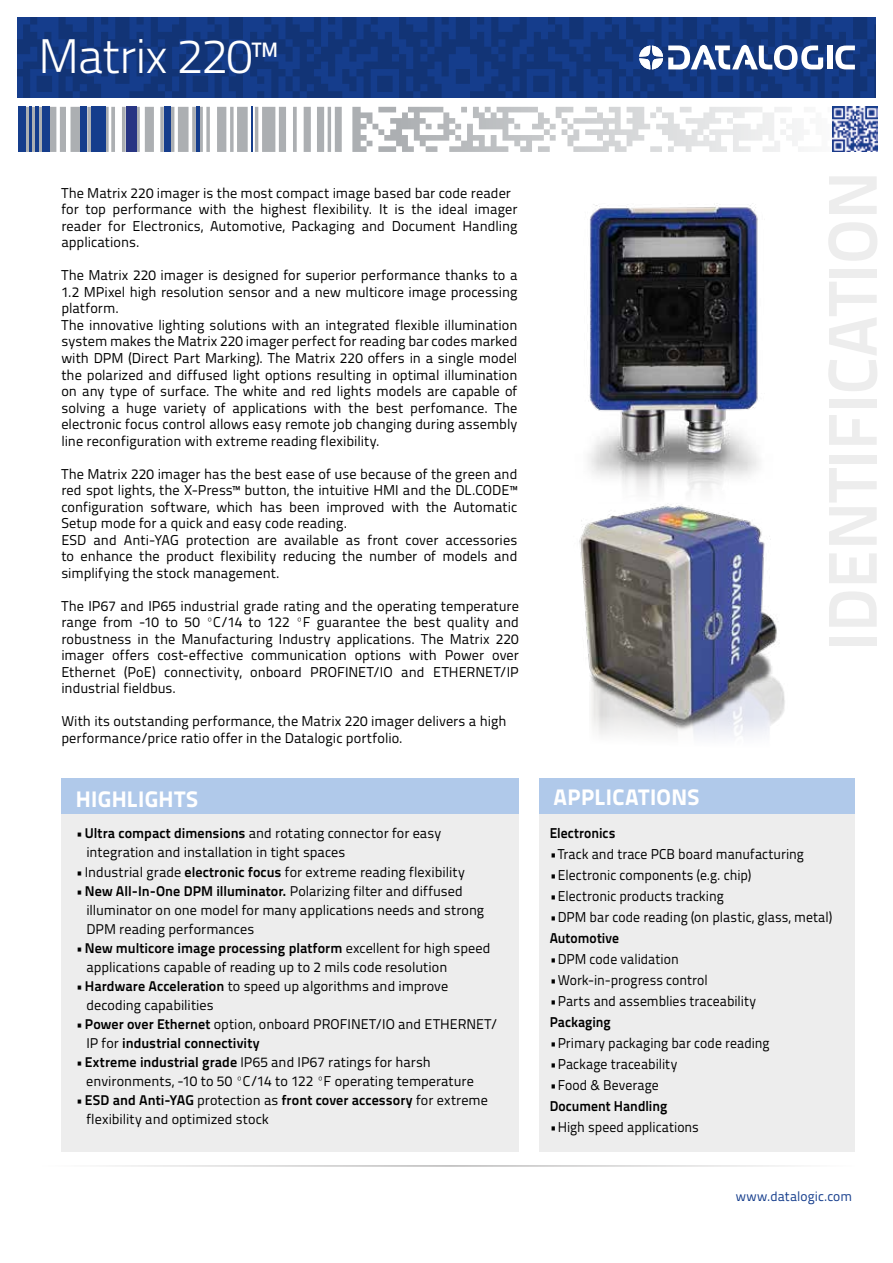
<style>
.page{position:relative;width:893px;height:1263px;background:#fff}
.page>*{position:absolute;margin:0;border:0;box-sizing:border-box;transform-origin:0 0}
.t1{font:300 48.45px "Titillium Text 22 L";letter-spacing:-.02em;color:#fff}
.t2{font:800 22.5px "Titillium Text 22 L";letter-spacing:.015em;color:#fff}
.t3{font:14.25px/16.5px "Titillium Text 22 L";letter-spacing:.005em;color:#000}
.t4{font:14.25px "Titillium Text 22 L";letter-spacing:.005em;color:#000;scale:.96 1}
.t5{font:700 14.25px "Titillium Text 22 L";color:#000;scale:.96 1}
.t6{font:14.1px/19px "Titillium Text 22 L";letter-spacing:.005em;color:#000}
.t7{font:13.5px "Titillium Text 22 L";letter-spacing:.005em;color:#153d8c}
.s1{font-weight:700}
.s2{font-size:14.25px}
</style>
<div class="page">
<svg style="left:17px;top:17px;width:859px;height:81px;background:#133880"></svg>
<svg style="left:835px;top:46px;width:20px;height:23px"></svg>
<div style="left:827px;top:46px;width:5px;height:23px;background:#fff"></div>
<svg style="left:639px;top:45px;width:184px;height:25px"></svg>
<hr style="left:38px;top:1165px;width:817px;height:2px;background:#b3b2b2">
<img style="left:588px;top:203px;width:171px;height:290px">
<div style="left:61px;top:812px;width:458px;height:340px;background:#ededed"></div>
<div style="left:61px;top:779px;width:458px;height:35px;background:#b0c9ea"></div>
<div style="left:539px;top:779px;width:316px;height:373px;background:#ededed"></div>
<div style="left:539px;top:778px;width:316px;height:35px;background:#b0c9ea"></div>
<svg style="left:378px;top:107px;width:423px;height:45px"></svg>
<div style="left:18px;top:107px;width:8px;height:45px;background:#153d8c"></div>
<div style="left:42px;top:107px;width:7px;height:45px;background:#153d8c"></div>
<hr style="left:29px;top:107px;width:3px;height:45px;background:#153d8c">
<hr style="left:35px;top:107px;width:4px;height:45px;background:#153d8c">
<hr style="left:251px;top:107px;width:2px;height:45px;background:#153d8c">
<div style="left:164px;top:107px;width:7px;height:45px;background:#153d8c"></div>
<hr style="left:196px;top:107px;width:3px;height:45px;background:#153d8c">
<div style="left:80px;top:107px;width:7px;height:45px;background:#153d8c"></div>
<div style="left:91px;top:107px;width:14px;height:45px;background:#153d8c"></div>
<div style="left:126px;top:107px;width:10px;height:45px;background:#283583"></div>
<img style="left:832px;top:107px;width:45px;height:45px">
<img style="left:557px;top:504px;width:252px;height:310px">
<h1 class="t1" style="left:38px;top:20px;width:241px">Matrix 220™</h1>
<p class="t3" style="left:61px;top:184px;width:458px">The Matrix 220 imager is the most compact image based bar code reader for top performance with the highest flexibility. It is the ideal imager reader for Electronics, Automotive, Packaging and Document Handling applications.</p>
<p class="t3" style="left:61px;top:266px;width:458px">The Matrix 220 imager is designed for superior performance thanks to a 1.2 MPixel high resolution sensor and a new multicore image processing platform.<br>The innovative lighting solutions with an integrated flexible illumination system makes the Matrix 220 imager perfect for reading bar codes marked with DPM (Direct Part Marking). The Matrix 220 offers in a single model the polarized and diffused light options resulting in optimal illumination on any type of surface. The white and red lights models are capable of solving a huge variety of applications with the best perfomance. The electronic focus control allows easy remote job changing during assembly line reconfiguration with extreme reading flexibility.</p>
<p class="t3" style="left:61px;top:464px;width:458px">The Matrix 220 imager has the best ease of use because of the green and red spot lights, the X-Press™ button, the intuitive HMI and the DL.CODE™ configuration software, which has been improved with the Automatic Setup mode for a quick and easy code reading.<br>ESD and Anti-YAG protection are available as front cover accessories to enhance the product flexibility reducing the number of models and simplifying the stock management.</p>
<p class="t3" style="left:61px;top:596px;width:459px;text-align:justify">The IP67 and IP65 industrial grade rating and the operating temperature range from -10 to 50 ºC/14 to 122 ºF guarantee the best quality and robustness in the Manufacturing Industry applications. The Matrix 220 imager offers cost-effective communication options with Power over Ethernet (PoE) connectivity, onboard PROFINET/IO and ETHERNET/IP industrial fieldbus.</p>
<p class="t3" style="left:61px;top:712px;width:447px">With its outstanding performance, the Matrix 220 imager delivers a high performance/price ratio offer in the Datalogic portfolio.</p>
<h2 class="t2" style="left:76px;top:781px;width:124px">HIGHLIGHTS</h2>
<p class="t6" style="left:86px;top:823px;width:356px;text-indent:-10px"><span class="s1">•Ultra compact dimensions</span> and rotating connector for easy integration and installation in tight spaces</p>
<p class="t6" style="left:76px;top:861px;width:390px">•Industrial grade <span class="s1">electronic focus</span> for extreme reading flexibility</p>
<p class="t6" style="left:86px;top:880px;width:399px;text-indent:-10px"><span class="s1">•New All-In-One DPM illuminator.</span> Polarizing filter and diffused illuminator on one model for many applications needs and strong<br>DPM reading performances</p>
<p class="t6" style="left:86px;top:937px;width:406px;text-indent:-10px"><span class="s1">•New multicore image processing platform</span> excellent for high speed applications capable of reading up to 2 mils code resolution</p>
<p class="t6" style="left:86px;top:975px;width:363px;text-indent:-10px"><span class="s1">•Hardware Acceleration</span> to speed up algorithms and improve decoding capabilities</p>
<p class="t6" style="left:86px;top:1014px;width:413px;text-indent:-10px"><span class="s1">•Power over Ethernet</span> option, onboard PROFINET/IO and ETHERNET/<br>IP for <span class="s1">industrial connectivity</span></p>
<p class="t6" style="left:86px;top:1052px;width:389px;text-indent:-10px"><span class="s1">•Extreme industrial grade</span> IP65 and IP67 ratings for harsh environments, <span class="s2">-10 to 50 ºC/14 to 122 ºF</span> operating temperature</p>
<p class="t6" style="left:86px;top:1090px;width:403px;text-indent:-10px"><span class="s1">•ESD and Anti-YAG</span> protection as <span class="s1">front cover accessory</span> for extreme flexibility and optimized stock</p>
<h2 class="t2" style="left:554px;top:779px;width:147px">APPLICATIONS</h2>
<p class="t5" style="left:550px;top:822px;width:70px">Electronics</p>
<p class="t4" style="left:550px;top:843px;width:266px">•Track and trace PCB board manufacturing</p>
<p class="t4" style="left:550px;top:864px;width:211px">•Electronic components (e.g. chip)</p>
<p class="t4" style="left:550px;top:885px;width:183px">•Electronic products tracking</p>
<p class="t4" style="left:550px;top:906px;width:296px">•DPM bar code reading (on plastic, glass, metal)</p>
<p class="t5" style="left:550px;top:927px;width:74px">Automotive</p>
<p class="t4" style="left:550px;top:948px;width:136px">•DPM code validation</p>
<p class="t4" style="left:550px;top:969px;width:166px">•Work-in-progress control</p>
<p class="t4" style="left:550px;top:990px;width:217px">•Parts and assemblies traceability</p>
<p class="t5" style="left:550px;top:1011px;width:65px">Packaging</p>
<p class="t4" style="left:550px;top:1032px;width:231px">•Primary packaging bar code reading</p>
<p class="t4" style="left:550px;top:1053px;width:134px">•Package traceability</p>
<p class="t4" style="left:550px;top:1074px;width:115px">•Food &amp; Beverage</p>
<p class="t5" style="left:550px;top:1095px;width:124px">Document Handling</p>
<p class="t4" style="left:550px;top:1116px;width:157px">•High speed applications</p>
<p class="t7" style="left:736px;top:1186px;width:118px">www.datalogic.com</p>
</div>
